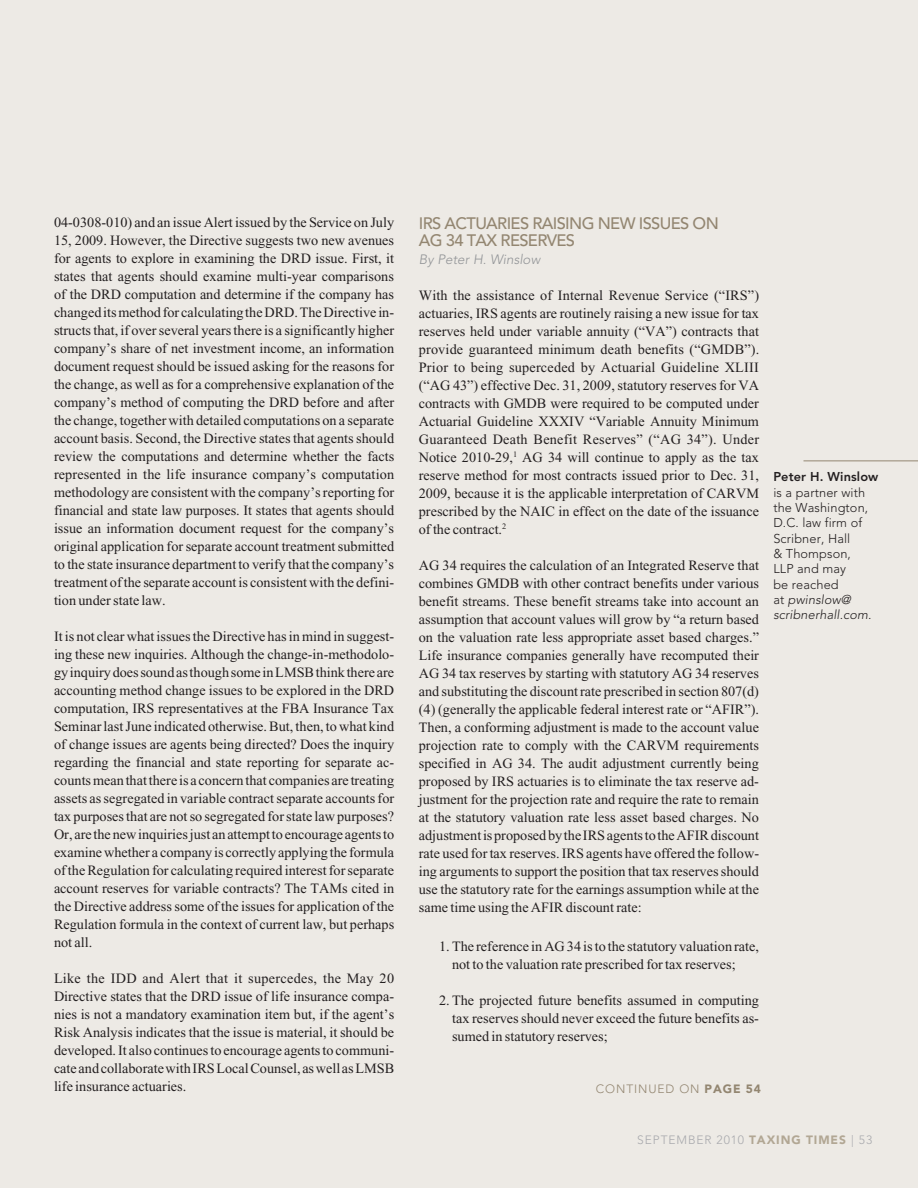
<style>
.page{position:relative;width:918px;height:1188px;background:#edeae5}
.page>*{position:absolute;margin:0;border:0;box-sizing:border-box;transform-origin:0 0}
.t1{font:500 16.5px "Avenir";letter-spacing:-.04em;color:#938671}
.t2{font:14.25px/18px "Times New Roman";color:#231f20;text-align:justify}
.t3{font:italic 300 13.5px "Avenir";color:#939598}
.t4{font:300 12.75px/15.3px "Avenir";letter-spacing:.01em;color:#231f20}
.t5{font:800 12.75px "Avenir";letter-spacing:.01em;color:#231f20}
.t6{font:300 12px "Avenir";letter-spacing:.075em;color:#938671}
.t7{font:300 12px "Avenir";letter-spacing:.075em;color:#a8a9ad}
.s1{font-weight:900}
.s2{font-style:italic}
.s3{font-weight:900;color:#b2a794}
</style>
<div class="page">
<hr style="left:804px;top:460px;width:114px;height:1px;background:#938671">
<p class="t2" style="left:54px;top:213px;width:342px">04-0308-010) and an issue Alert issued by the Service on July 15, 2009. However, the Directive suggests two new avenues for agents to explore in examining the DRD issue. First, it states that agents should examine multi-year comparisons of the DRD computation and determine if the company has changed its method for calculating the DRD. The Directive in&shy;structs that, if over several years there is a significantly higher company’s share of net investment income, an information document request should be issued asking for the reasons for the change, as well as for a comprehensive explanation of the company’s method of computing the DRD before and after the change, together with detailed computations on a separate account basis. Second, the Directive states that agents should review the computations and determine whether the facts represented in the life insurance company’s computation methodology are consistent with the company’s reporting for financial and state law purposes. It states that agents should issue an information document request for the company’s original application for separate account treatment submitted to the state insurance department to verify that the company’s treatment of the separate account is consistent with the defini&shy;tion under state law.</p>
<p class="t2" style="left:54px;top:627px;width:342px">It is not clear what issues the Directive has in mind in suggest&shy;ing these new inquiries. Although the change-in-methodolo&shy;gy inquiry does sound as though some in LMSB think there are accounting method change issues to be explored in the DRD computation, IRS representatives at the FBA Insurance Tax Seminar last June indicated otherwise. But, then, to what kind of change issues are agents being directed? Does the inquiry regarding the financial and state reporting for separate ac&shy;counts mean that there is a concern that companies are treating assets as segregated in variable contract separate accounts for tax purposes that are not so segregated for state law purposes?<br>Or, are the new inquiries just an attempt to encourage agents to examine whether a company is correctly applying the formula of the Regulation for calculating required interest for separate account reserves for variable contracts? The TAMs cited in the Directive address some of the issues for application of the Regulation formula in the context of current law, but perhaps not all.</p>
<p class="t2" style="left:54px;top:969px;width:342px">Like the IDD and Alert that it supercedes, the May 20<br>Directive states that the DRD issue of life insurance compa&shy;nies is not a mandatory examination item but, if the agent’s Risk Analysis indicates that the issue is material, it should be developed. It also continues to encourage agents to communi&shy;cate and collaborate with IRS Local Counsel, as well as LMSB life insurance actuaries.</p>
<p class="t1" style="left:419px;top:213px;width:46px">IRS ACTUARIES</p>
<p class="t1" style="left:532px;top:213px;width:18px">RAISING</p>
<p class="t1" style="left:598px;top:213px;width:22px">NEW</p>
<p class="t1" style="left:639px;top:213px;width:14px">ISSUESON</p>
<p class="t1" style="left:419px;top:231px;width:102px">AG 34 TAX RESERVES</p>
<p class="t3" style="left:419px;top:251px;width:123px">By Peter H. Winslow</p>
<p class="t2" style="left:419px;top:286px;width:342px">With the assistance of Internal Revenue Service (“IRS”) actuaries, IRS agents are routinely raising a new issue for tax reserves held under variable annuity (“VA”) contracts that provide guaranteed minimum death benefits (“GMDB”).<br>Prior to being superceded by Actuarial Guideline XLIII (“AG 43”) effective Dec. 31, 2009, statutory reserves for VA contracts with GMDB were required to be computed under Actuarial Guideline XXXIV “Variable Annuity Minimum Guaranteed Death Benefit Reserves” (“AG 34”). Under Notice 2010-29,<sup>1</sup> AG 34 will continue to apply as the tax reserve method for most contracts issued prior to Dec. 31, 2009, because it is the applicable interpretation of CARVM prescribed by the NAIC in effect on the date of the issuance of the contract.<sup>2</sup></p>
<p class="t2" style="left:419px;top:556px;width:342px">AG 34 requires the calculation of an Integrated Reserve that combines GMDB with other contract benefits under various benefit streams. These benefit streams take into account an assumption that account values will grow by “a return based on the valuation rate less appropriate asset based charges.” Life insurance companies generally have recomputed their AG 34 tax reserves by starting with statutory AG 34 reserves and substituting the discount rate prescribed in section 807(d) (4) (generally the applicable federal interest rate or “AFIR”).<br>Then, a conforming adjustment is made to the account value projection rate to comply with the CARVM requirements specified in AG 34. The audit adjustment currently being proposed by IRS actuaries is to eliminate the tax reserve ad&shy;justment for the projection rate and require the rate to remain at the statutory valuation rate less asset based charges. No adjustment is proposed by the IRS agents to the AFIR discount rate used for tax reserves. IRS agents have offered the follow&shy;ing arguments to support the position that tax reserves should use the statutory rate for the earnings assumption while at the same time using the AFIR discount rate:</p>
<p class="t2" style="left:452px;top:938px;width:309px;text-indent:-13px">1. The reference in AG 34 is to the statutory valuation rate, not to the valuation rate prescribed for tax reserves;</p>
<p class="t2" style="left:452px;top:992px;width:308px;text-indent:-13px">2. The projected future benefits assumed in computing tax reserves should never exceed the future benefits as&shy;sumed in statutory reserves;</p>
<p class="t6" style="left:603px;top:1073px;width:159px">CONTINUED ON <span class="s1">PAGE 6</span></p>
<p class="t6" style="left:596px;top:1082px;width:167px">CONTINUED ON <span class="s1">PAGE 54</span></p>
<p class="t5" style="left:773px;top:469px;width:107px">Peter H. Winslow</p>
<p class="t4" style="left:773px;top:485px;width:100px">is a partner with the Washington,<br>D.C. law firm of<br>Scribner, Hall<br>&amp; Thompson,<br>LLP and may<br>be reached<br>at <span class="s2">pwinslow@ scribnerhall.com.</span></p>
<p class="t7" style="left:637px;top:1132px;width:236px">SEPTEMBER 2010 <span class="s3">TAXING TIMES</span> | 53</p>
<p class="t7" style="left:684px;top:1132px;width:29px">MAY</p>
</div>
